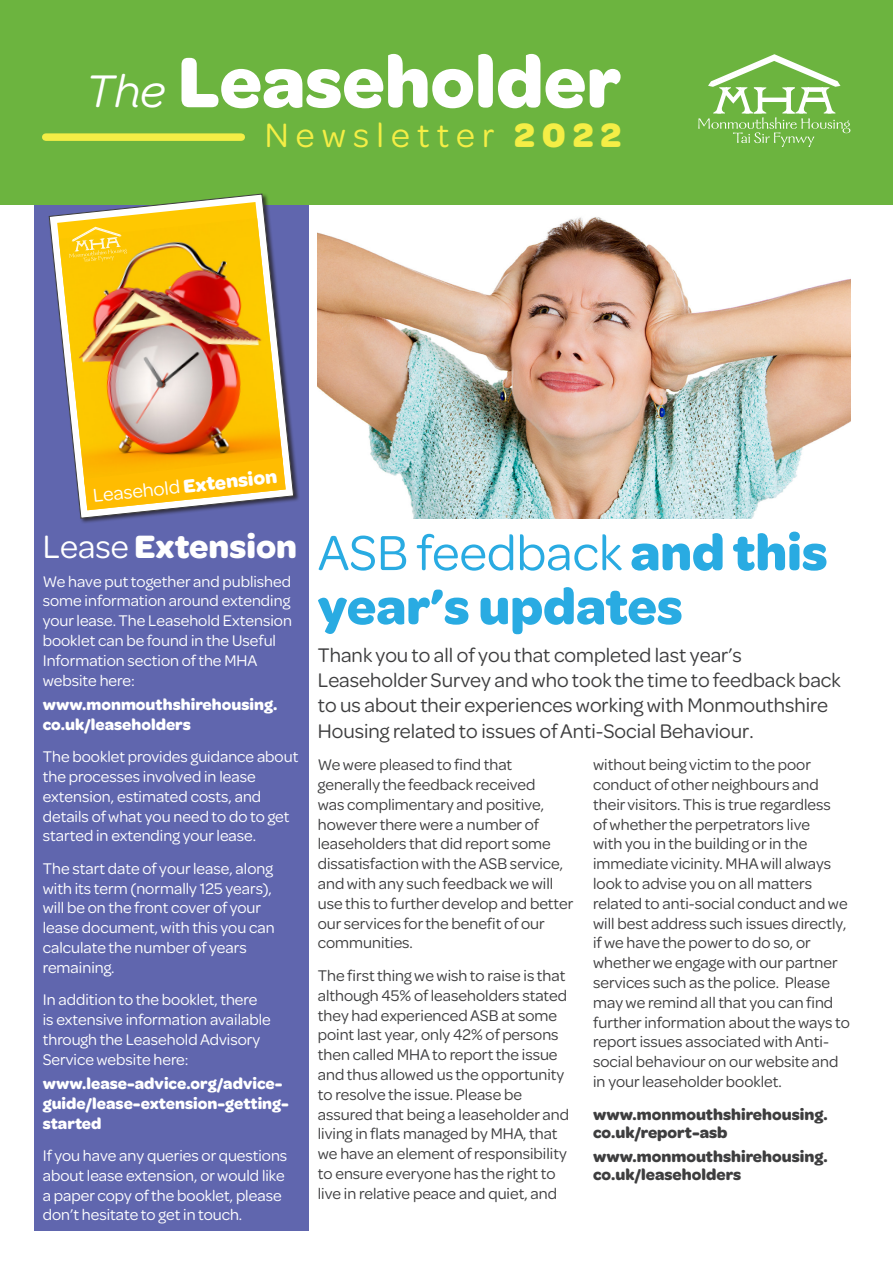
<style>
.page{position:relative;width:893px;height:1263px;background:#fff}
.page>*{position:absolute;margin:0;border:0;box-sizing:border-box;transform-origin:0 0}
.t1{font:700 75.75px "Omnes";color:#fff}
.t2{font:700 52.5px/54px "Omnes";color:#29abe2}
.t3{font:36px "Omnes";letter-spacing:.2em;color:#f4ee46}
.t4{font:700 34.5px "Omnes";color:#fff}
.t5{font:21px/25.2px "Omnes";color:#3e3e3f}
.t6{font:19.95px "Omnes";color:#fff}
.t7{font:16.5px/19.8px "Omnes";color:#3e3e3f}
.t8{font:16.5px/19.8px "Omnes";color:#fff}
.t9{font:700 16.5px/19.8px "Omnes";color:#fff}
.t10{font:700 16.5px/18px "Omnes";color:#3e3e3f}
.s1{font-weight:400;font-style:italic;font-size:48.75px}
.s2{font-weight:700}
.s3{font-weight:400}
</style>
<div class="page">
<div style="left:34px;top:33px;width:275px;height:1197px;background:#6066ae"></div>
<div style="left:0;top:0;width:893px;height:204px;background:#6cb43f"></div>
<svg style="left:698px;top:54px;width:152px;height:93px"></svg>
<div style="left:46px;top:133px;width:195px;height:8px;background:#f4ee46"></div>
<div style="left:48px;top:193px;width:252px;height:332px;background:#231f20;opacity:.75"></div>
<img style="left:49px;top:193px;width:245px;height:326px">
<img style="left:318px;top:217px;width:532px;height:302px">
<p class="t1" style="left:86px;top:28px;width:537px"><span class="s1">The</span> Leaseholder</p>
<p class="t3" style="left:265px;top:111px;width:358px">Newsletter <span class="s2">2022</span></p>
<p class="t6" style="left:92px;top:482px;width:186px;rotate:-6deg">Leasehold <span class="s2">Extension</span></p>
<p class="t4" style="left:43px;top:522px;width:256px"><span class="s3">Lease</span> Extension</p>
<p class="t8" style="left:43px;top:570px;width:251px">We have put together and published some information around extending your lease. The Leasehold Extension booklet can be found in the Useful<br>Information section of the MHA website here:</p>
<p class="t9" style="left:43px;top:693px;width:236px">www.monmouthshirehousing. co.uk/leaseholders</p>
<p class="t8" style="left:43px;top:746px;width:257px">The booklet provides guidance about the processes involved in lease extension, estimated costs, and details of what you need to do to get started in extending your lease.</p>
<p class="t8" style="left:43px;top:857px;width:233px">The start date of your lease, along with its term (normally 125 years), will be on the front cover of your lease document, with this you can calculate the number of years remaining.</p>
<p class="t8" style="left:43px;top:989px;width:230px">In addition to the booklet, there is extensive information available through the Leasehold Advisory<br>Service website here:</p>
<p class="t9" style="left:43px;top:1072px;width:248px">www.lease-advice.org/advice&shy;guide/lease-extension-getting&shy;started</p>
<p class="t8" style="left:43px;top:1145px;width:246px">If you have any queries or questions about lease extension, or would like a paper copy of the booklet, please don’t hesitate to get in touch.</p>
<p class="t2" style="left:318px;top:522px;width:511px"><span class="s3">ASB feedback</span> and this year’s updates</p>
<p class="t5" style="left:318px;top:641px;width:524px">Thank you to all of you that completed last year’s Leaseholder Survey and who took the time to feedback back to us about their experiences working with Monmouthshire Housing related to issues of Anti-Social Behaviour.</p>
<p class="t7" style="left:318px;top:754px;width:257px">We were pleased to find that generally the feedback received<br>was complimentary and positive, however there were a number of leaseholders that did report some dissatisfaction with the ASB service, and with any such feedback we will use this to further develop and better our services for the benefit of our communities.</p>
<p class="t7" style="left:318px;top:965px;width:253px">The first thing we wish to raise is that although 45% of leaseholders stated they had experienced ASB at some point last year, only 42% of persons then called MHA to report the issue and thus allowed us the opportunity to resolve the issue. Please be assured that being a leaseholder and living in flats managed by MHA, that we have an element of responsibility to ensure everyone has the right to live in relative peace and quiet, and</p>
<p class="t7" style="left:593px;top:754px;width:258px">without being victim to the poor conduct of other neighbours and their visitors. This is true regardless<br>of whether the perpetrators live<br>with you in the building or in the immediate vicinity. MHA will always look to advise you on all matters related to anti-social conduct and we will best address such issues directly, if we have the power to do so, or whether we engage with our partner services such as the police. Please may we remind all that you can find further information about the ways to report issues associated with Anti&shy;social behaviour on our website and in your leaseholder booklet.</p>
<p class="t10" style="left:593px;top:1104px;width:236px">www.monmouthshirehousing. co.uk/report-asb</p>
<p class="t10" style="left:593px;top:1146px;width:236px">www.monmouthshirehousing. co.uk/leaseholders</p>
</div>
